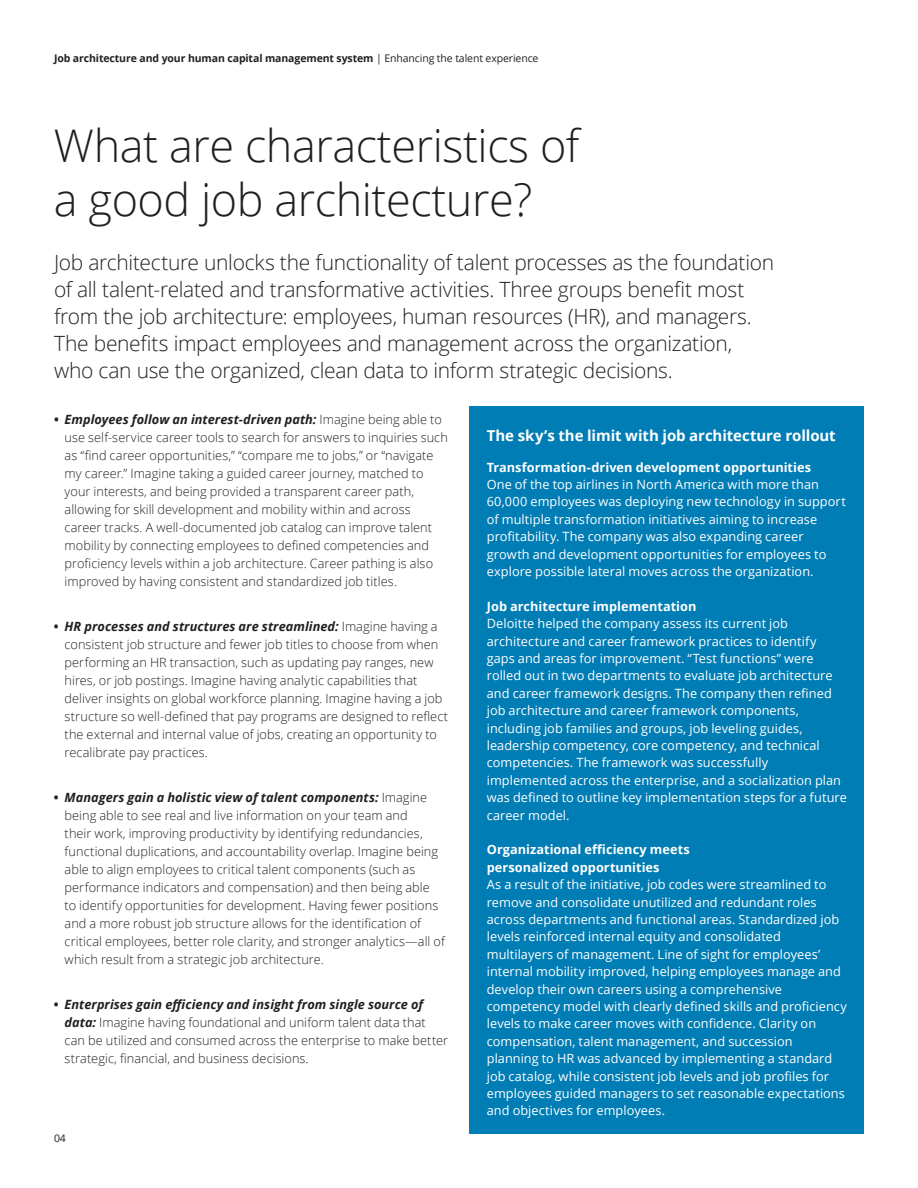
<style>
.page{position:relative;width:918px;height:1188px;background:#fff}
.page>*{position:absolute;margin:0;border:0;box-sizing:border-box;transform-origin:0 0}
.t1{font:300 45px/54px "Open Sans";letter-spacing:-.01em;color:#231f20}
.t2{font:300 21px/27px "Open Sans";letter-spacing:-.015em;color:#231f20}
.t3{font:700 15px "Open Sans";letter-spacing:-.005em;color:#fff}
.t4{font:300 12.75px/18px "Open Sans";letter-spacing:.005em;color:#231f20}
.t5{font:12.75px/17.4px "Open Sans";letter-spacing:.005em;color:#fff}
.t6{font:700 12.75px/17.4px "Open Sans";color:#fff}
.t7{font:700 10.5px "Open Sans";letter-spacing:-.01em;color:#231f20}
.t8{font:10.5px "Open Sans";color:#231f20}
.s1{font-weight:400}
.s2{font-weight:700}
.s3{font-weight:700;font-style:italic}
</style>
<div class="page">
<div style="left:470px;top:406px;width:394px;height:728px;background:#007db5"></div>
<p class="t7" style="left:54px;top:54px;width:486px">Job architecture and your human capital management system <span class="s1">| Enhancing the talent experience</span></p>
<h1 class="t1" style="left:54px;top:123px;width:527px">What are characteristics of a good job architecture?</h1>
<p class="t2" style="left:54px;top:251px;width:722px">Job architecture unlocks the functionality of talent processes as the foundation of all talent-related and transformative activities. Three groups benefit most from the job architecture: employees, human resources (HR), and managers.<br>The benefits impact employees and management across the organization, who can use the organized, clean data to inform strategic decisions.</p>
<p class="t4" style="left:65px;top:412px;width:385px;text-indent:-11px"><span class="s2">•</span> <span class="s3">Employees follow an interest-driven path:</span> Imagine being able to use self-service career tools to search for answers to inquiries such as “find career opportunities,” “compare me to jobs,” or “navigate my career.” Imagine taking a guided career journey, matched to your interests, and being provided a transparent career path, allowing for skill development and mobility within and across career tracks. A well-documented job catalog can improve talent mobility by connecting employees to defined competencies and proficiency levels within a job architecture. Career pathing is also improved by having consistent and standardized job titles.</p>
<p class="t4" style="left:65px;top:619px;width:385px;text-indent:-11px"><span class="s2">•</span> <span class="s3">HR processes and structures are streamlined:</span> Imagine having a consistent job structure and fewer job titles to choose from when performing an HR transaction, such as updating pay ranges, new hires, or job postings. Imagine having analytic capabilities that deliver insights on global workforce planning. Imagine having a job structure so well-defined that pay programs are designed to reflect the external and internal value of jobs, creating an opportunity to recalibrate pay practices.</p>
<p class="t4" style="left:65px;top:790px;width:382px;text-indent:-11px"><span class="s2">•</span> <span class="s3">Managers gain a holistic view of talent components:</span> Imagine being able to see real and live information on your team and<br>their work, improving productivity by identifying redundancies, functional duplications, and accountability overlap. Imagine being able to align employees to critical talent components (such as performance indicators and compensation) and then being able<br>to identify opportunities for development. Having fewer positions and a more robust job structure allows for the identification of critical employees, better role clarity, and stronger analytics—all of which result from a strategic job architecture.</p>
<p class="t4" style="left:65px;top:997px;width:385px;text-indent:-11px"><span class="s2">•</span> <span class="s3">Enterprises gain efficiency and insight from single source of data:</span> Imagine having foundational and uniform talent data that can be utilized and consumed across the enterprise to make better strategic, financial, and business decisions.</p>
<p class="t3" style="left:487px;top:430px;width:351px">The sky’s the limit with job architecture rollout</p>
<p class="t6" style="left:487px;top:459px;width:326px">Transformation-driven development opportunities</p>
<p class="t5" style="left:487px;top:477px;width:361px">One of the top airlines in North America with more than 60,000 employees was deploying new technology in support of multiple transformation initiatives aiming to increase profitability. The company was also expanding career growth and development opportunities for employees to explore possible lateral moves across the organization.</p>
<p class="t6" style="left:487px;top:599px;width:211px">Job architecture implementation</p>
<p class="t5" style="left:487px;top:614px;width:362px">Deloitte helped the company assess its current job architecture and career framework practices to identify gaps and areas for improvement. “Test functions” were rolled out in two departments to evaluate job architecture and career framework designs. The company then refined job architecture and career framework components, including job families and groups, job leveling guides, leadership competency, core competency, and technical competencies. The framework was successfully implemented across the enterprise, and a socialization plan was defined to outline key implementation steps for a future career model.</p>
<p class="t6" style="left:487px;top:841px;width:204px">Organizational efficiency meets personalized opportunities</p>
<p class="t5" style="left:487px;top:875px;width:362px">As a result of the initiative, job codes were streamlined to remove and consolidate unutilized and redundant roles across departments and functional areas. Standardized job levels reinforced internal equity and consolidated multilayers of management. Line of sight for employees’ internal mobility improved, helping employees manage and develop their own careers using a comprehensive competency model with clearly defined skills and proficiency levels to make career moves with confidence. Clarity on compensation, talent management, and succession planning to HR was advanced by implementing a standard job catalog, while consistent job levels and job profiles for employees guided managers to set reasonable expectations and objectives for employees.</p>
<p class="t8" style="left:54px;top:1134px;width:13px">04</p>
</div>
